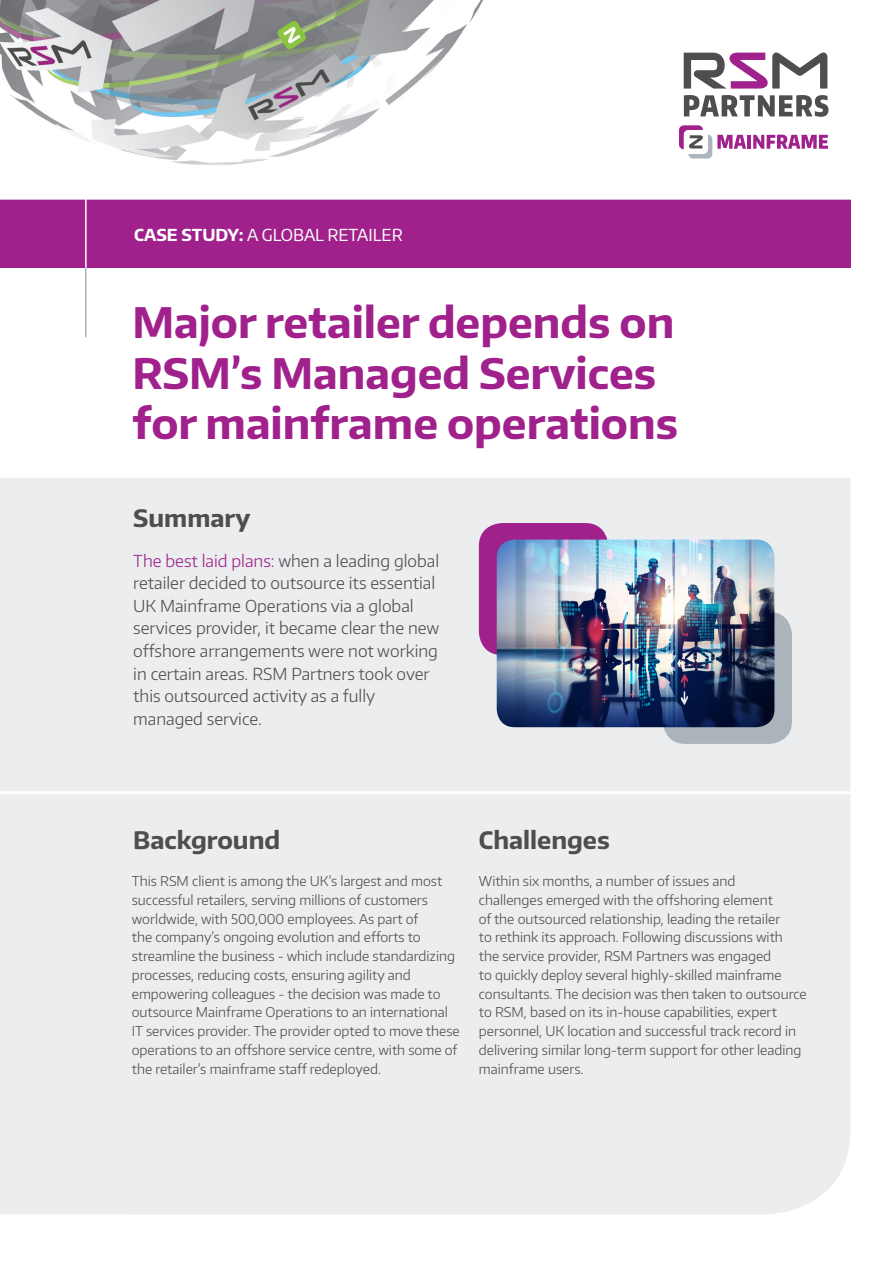
<style>
.page{position:relative;width:893px;height:1263px;background:#fff}
.page>*{position:absolute;margin:0;border:0;box-sizing:border-box;transform-origin:0 0}
.Main_Title{font:700 42px/50.4px "Encode Sans Normal";color:#a0218c}
.Section_Heading{font:700 24px "Encode Sans Normal";color:#4f4d50}
.Body_copy{font:300 16.5px/22.5px "Encode Sans Normal";color:#4f4d50}
.t1{font:16.5px "Encode Sans Normal";color:#fff}
.Body_copy-2{font:300 13.5px/18.8px "Encode Sans Normal";color:#4f4d50}
.s1{font-weight:700}
.s2{color:#a0218c}
</style>
<div class="page">
<div style="left:0;top:478px;width:850px;height:736px;background:#ebedee"></div>
<img style="left:0;top:0;width:483px;height:166px">
<div style="left:0;top:199px;width:850px;height:68px;background:#a0218c"></div>
<hr style="left:0;top:198px;width:893px;height:2px;background:#fff">
<hr style="left:85px;top:199px;width:2px;height:139px;background:#fff">
<hr style="left:85px;top:267px;width:2px;height:70px;background:#aab4ba">
<hr style="left:747px;top:135px;width:4px;height:14px;background:#a0218c">
<svg style="left:753px;top:135px;width:75px;height:14px"></svg>
<svg style="left:679px;top:125px;width:67px;height:34px"></svg>
<svg style="left:684px;top:95px;width:144px;height:22px"></svg>
<svg style="left:684px;top:53px;width:143px;height:36px"></svg>
<div style="left:663px;top:612px;width:129px;height:132px;background:#aab4ba;border-radius:23px"></div>
<div style="left:479px;top:523px;width:129px;height:132px;background:#a0218c;border-radius:23px"></div>
<img style="left:497px;top:540px;width:277px;height:187px">
<hr style="left:0;top:791px;width:850px;height:3px;background:#fff">
<p class="t1" style="left:134px;top:224px;width:270px"><span class="s1">CASE STUDY:</span> A GLOBAL RETAILER</p>
<p class="Main_Title" style="left:132px;top:296px;width:547px">Major retailer depends on<br>RSM’s Managed Services for mainframe operations</p>
<p class="Section_Heading" style="left:133px;top:502px;width:119px">Summary</p>
<p class="Body_copy" style="left:133px;top:549px;width:308px"><span class="s2">The best laid plans:</span> when a leading global retailer decided to outsource its essential UK Mainframe Operations via a global services provider, it became clear the new offshore arrangements were not working in certain areas. RSM Partners took over this outsourced activity as a fully managed service.</p>
<p class="Section_Heading" style="left:133px;top:824px;width:148px">Background</p>
<p class="Section_Heading" style="left:479px;top:824px;width:132px">Challenges</p>
<p class="Body_copy-2" style="left:132px;top:871px;width:329px">This RSM client is among the UK’s largest and most successful retailers, serving millions of customers worldwide, with 500,000 employees. As part of<br>the company’s ongoing evolution and efforts to streamline the business - which include standardizing processes, reducing costs, ensuring agility and empowering colleagues - the decision was made to outsource Mainframe Operations to an international IT services provider. The provider opted to move these operations to an offshore service centre, with some of the retailer’s mainframe staff redeployed.</p>
<p class="Body_copy-2" style="left:479px;top:871px;width:329px">Within six months, a number of issues and<br>challenges emerged with the offshoring element<br>of the outsourced relationship, leading the retailer<br>to rethink its approach. Following discussions with<br>the service provider, RSM Partners was engaged<br>to quickly deploy several highly-skilled mainframe consultants. The decision was then taken to outsource to RSM, based on its in-house capabilities, expert personnel, UK location and successful track record in delivering similar long-term support for other leading mainframe users.</p>
</div>
